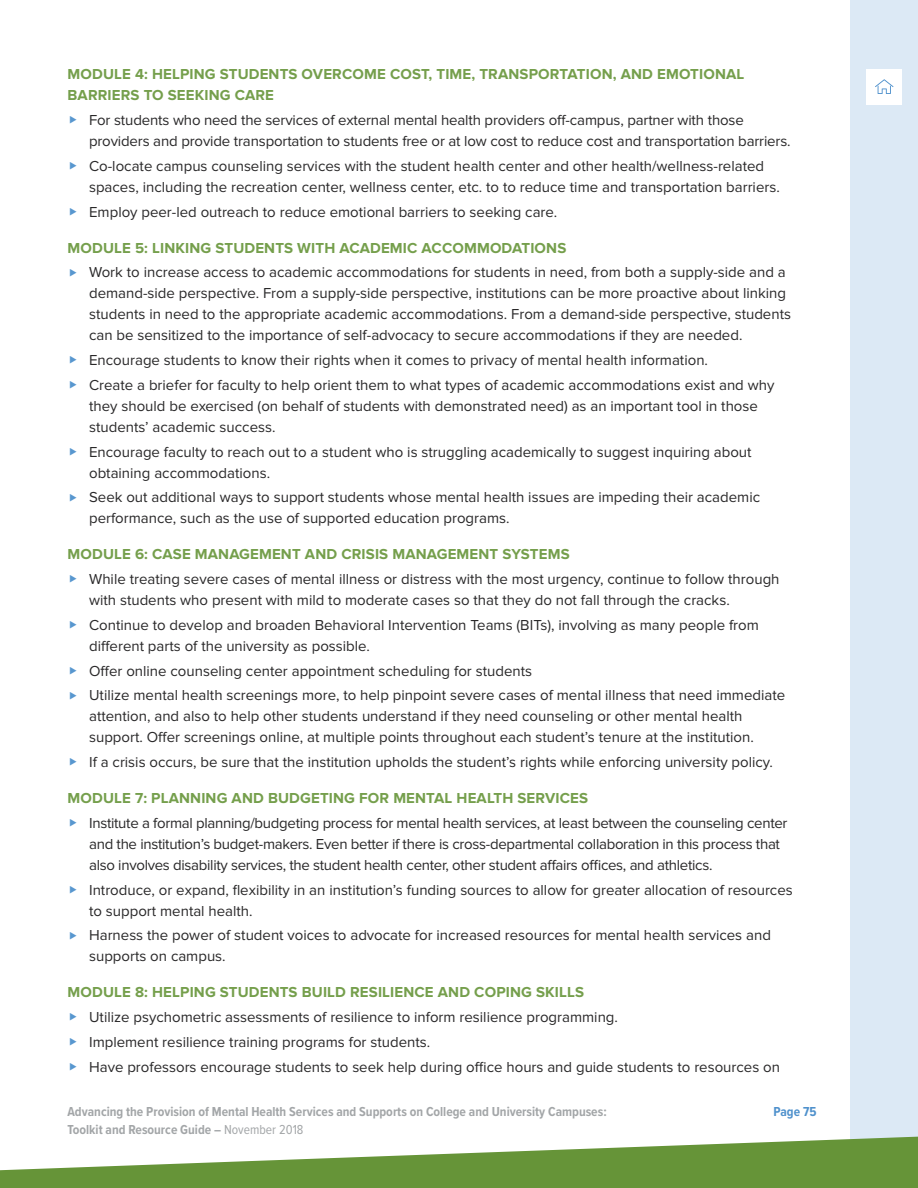
<style>
.page{position:relative;width:918px;height:1188px;background:#fff}
.page>*{position:absolute;margin:0;border:0;box-sizing:border-box;transform-origin:0 0}
.t1{font:15px/21px "Proxima Nova";color:#292829}
.t2{font:15px/21px "Proxima Nova";letter-spacing:-.02em;color:#292829}
.t3{font:700 15px/21px "Proxima Nova";letter-spacing:.01em;color:#759f4c}
.t4{font:700 13.5px "Proxima Nova Cond";color:#a3a6a8}
.t5{font:700 13.5px "Proxima Nova Cond";color:#4f91cc}
.s1{font-weight:400}
</style>
<div class="page">
<div style="left:850px;top:0;width:68px;height:1188px;background:#dce9f5"></div>
<svg style="left:0;top:1136px;width:918px;height:52px;fill:#669438"></svg>
<div style="left:867px;top:69px;width:35px;height:35px;background:#fff"></div>
<svg style="left:875px;top:79px;width:18px;height:15px"></svg>
<p class="t3" style="left:68px;top:64px;width:678px">MODULE 4: HELPING STUDENTS OVERCOME COST, TIME, TRANSPORTATION, AND EMOTIONAL<br>BARRIERS TO SEEKING CARE</p>
<p class="t1" style="left:89px;top:110px;width:703px">For students who need the services of external mental health providers off-campus, partner with those providers and provide transportation to students free or at low cost to reduce cost and transportation barriers.</p>
<p class="t1" style="left:89px;top:156px;width:692px">Co-locate campus counseling services with the student health center and other health/wellness-related spaces, including the recreation center, wellness center, etc. to to reduce time and transportation barriers.</p>
<p class="t1" style="left:89px;top:201px;width:470px">Employ peer-led outreach to reduce emotional barriers to seeking care.</p>
<p class="t3" style="left:68px;top:237px;width:500px">MODULE 5: LINKING STUDENTS WITH ACADEMIC ACCOMMODATIONS</p>
<p class="t1" style="left:89px;top:262px;width:703px">Work to increase access to academic accommodations for students in need, from both a supply-side and a demand-side perspective. From a supply-side perspective, institutions can be more proactive about linking students in need to the appropriate academic accommodations. From a demand-side perspective, students can be sensitized to the importance of self-advocacy to secure accommodations if they are needed.</p>
<p class="t1" style="left:89px;top:348px;width:687px;line-height:24.8px">Encourage students to know their rights when it comes to privacy of mental health information.<br>Create a briefer for faculty to help orient them to what types of academic accommodations exist and why</p>
<p class="t1" style="left:89px;top:396px;width:670px">they should be exercised (on behalf of students with demonstrated need) as an important tool in those students’ academic success.</p>
<p class="t1" style="left:89px;top:441px;width:664px">Encourage faculty to reach out to a student who is struggling academically to suggest inquiring about obtaining accommodations.</p>
<p class="t1" style="left:89px;top:487px;width:673px">Seek out additional ways to support students whose mental health issues are impeding their academic performance, such as the use of supported education programs.</p>
<p class="t3" style="left:68px;top:544px;width:504px">MODULE 6: CASE MANAGEMENT AND CRISIS MANAGEMENT SYSTEMS</p>
<p class="t1" style="left:89px;top:569px;width:692px">While treating severe cases of mental illness or distress with the most urgency, continue to follow through with students who present with mild to moderate cases so that they do not fall through the cracks.</p>
<p class="t1" style="left:89px;top:615px;width:671px">Continue to develop and broaden Behavioral Intervention Teams (BITs), involving as many people from different parts of the university as possible.</p>
<p class="t1" style="left:89px;top:658px;width:698px;line-height:24.8px">Offer online counseling center appointment scheduling for students<br>Utilize mental health screenings more, to help pinpoint severe cases of mental illness that need immediate</p>
<p class="t1" style="left:89px;top:706px;width:666px">attention, and also to help other students understand if they need counseling or other mental health support. Offer screenings online, at multiple points throughout each student’s tenure at the institution.</p>
<p class="t1" style="left:89px;top:752px;width:685px">If a crisis occurs, be sure that the institution upholds the student’s rights while enforcing university policy.</p>
<p class="t3" style="left:68px;top:788px;width:522px">MODULE 7: PLANNING AND BUDGETING FOR MENTAL HEALTH SERVICES</p>
<p class="t2" style="left:89px;top:813px;width:700px">Institute a formal planning/budgeting process for mental health services, at least between the counseling center and the institution’s budget-makers. Even better if there is cross-departmental collaboration in this process that also involves disability services, the student health center, other student affairs offices, and athletics.</p>
<p class="t1" style="left:89px;top:879px;width:705px">Introduce, or expand, flexibility in an institution’s funding sources to allow for greater allocation of resources to support mental health.</p>
<p class="t1" style="left:89px;top:925px;width:683px">Harness the power of student voices to advocate for increased resources for mental health services and supports on campus.</p>
<p class="t3" style="left:68px;top:982px;width:518px">MODULE 8: HELPING STUDENTS BUILD RESILIENCE AND COPING SKILLS</p>
<p class="t1" style="left:89px;top:1005px;width:692px;line-height:24.8px">Utilize psychometric assessments of resilience to inform resilience programming.<br>Implement resilience training programs for students.<br>Have professors encourage students to seek help during office hours and guide students to resources on</p>
<p class="t4" style="left:68px;top:1102px;width:541px">Advancing the Provision of Mental Health Services and Supports on College and University Campuses:</p>
<p class="t5" style="left:774px;top:1102px;width:44px">Page 75</p>
<p class="t4" style="left:68px;top:1120px;width:238px">Toolkit and Resource Guide – <span class="s1">November 2018</span></p>
</div>
